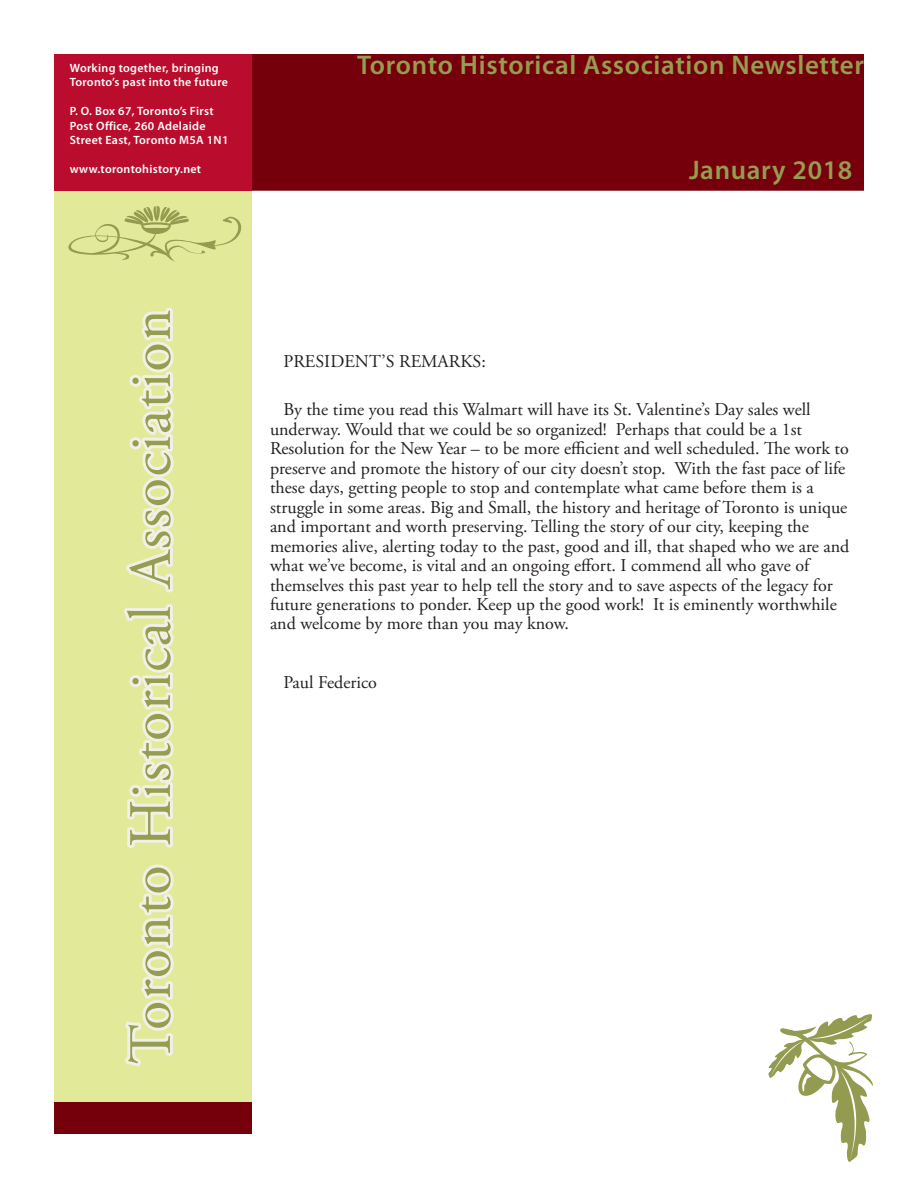
<style>
.page{position:relative;width:918px;height:1188px;background:#fff}
.page>*{position:absolute;margin:0;border:0;box-sizing:border-box;transform-origin:0 0}
.t1{font:60px "Adobe Garamond Pro";letter-spacing:.025em;color:#959d51}
.t2{font:600 27px "Myriad Pro";letter-spacing:.025em;color:#959d51}
.t3{font:18px/19.5px "Adobe Garamond Pro";color:#231f20}
.t4{font:600 12px/14.4px "Myriad Pro";letter-spacing:.025em;color:#fff}
</style>
<div class="page">
<div style="left:252px;top:54px;width:612px;height:137px;background:#75000b"></div>
<div style="left:357px;top:55px;width:507px;height:20px;background:#75000b"></div>
<div style="left:54px;top:191px;width:198px;height:943px;background:#e2e999"></div>
<div style="left:54px;top:54px;width:198px;height:137px;background:#ba0d2d"></div>
<div style="left:54px;top:1102px;width:198px;height:32px;background:#75000b"></div>
<svg style="left:68px;top:206px;width:174px;height:56px"></svg>
<svg style="left:768px;top:1014px;width:105px;height:148px"></svg>
<svg style="left:125px;top:864px;width:49px;height:203px"></svg>
<svg style="left:124px;top:605px;width:50px;height:242px"></svg>
<svg style="left:126px;top:309px;width:48px;height:283px"></svg>
<p class="t4" style="left:70px;top:60px;width:160px">Working together, bringing<br>Toronto’s past into the future</p>
<p class="t4" style="left:70px;top:104px;width:160px">P. O. Box 67, Toronto’s First<br>Post Office, 260 Adelaide<br>Street East, Toronto M5A 1N1</p>
<p class="t4" style="left:70px;top:161px;width:133px">www.torontohistory.net</p>
<h2 class="t2" style="left:357px;top:48px;width:508px">Toronto Historical Association Newsletter</h2>
<h2 class="t2" style="left:689px;top:153px;width:165px">January 2018</h2>
<h1 class="t1" style="left:115px;top:1064px;width:756px;rotate:-90deg">Toronto Historical Association</h1>
<p class="t3" style="left:284px;top:352px;width:204px">PRESIDENT’S REMARKS:</p>
<p class="t3" style="left:270px;top:400px;width:581px;text-indent:14px">By the time you read this Walmart will have its St. Valentine’s Day sales well underway. Would that we could be so organized! Perhaps that could be a 1st Resolution for the New Year – to be more efficient and well scheduled. The work to preserve and promote the history of our city doesn’t stop. With the fast pace of life these days, getting people to stop and contemplate what came before them is a struggle in some areas. Big and Small, the history and heritage of Toronto is unique and important and worth preserving. Telling the story of our city, keeping the memories alive, alerting today to the past, good and ill, that shaped who we are and what we’ve become, is vital and an ongoing effort. I commend all who gave of themselves this past year to help tell the story and to save aspects of the legacy for future generations to ponder. Keep up the good work! It is eminently worthwhile and welcome by more than you may know.</p>
<p class="t3" style="left:284px;top:673px;width:95px">Paul Federico</p>
</div>
